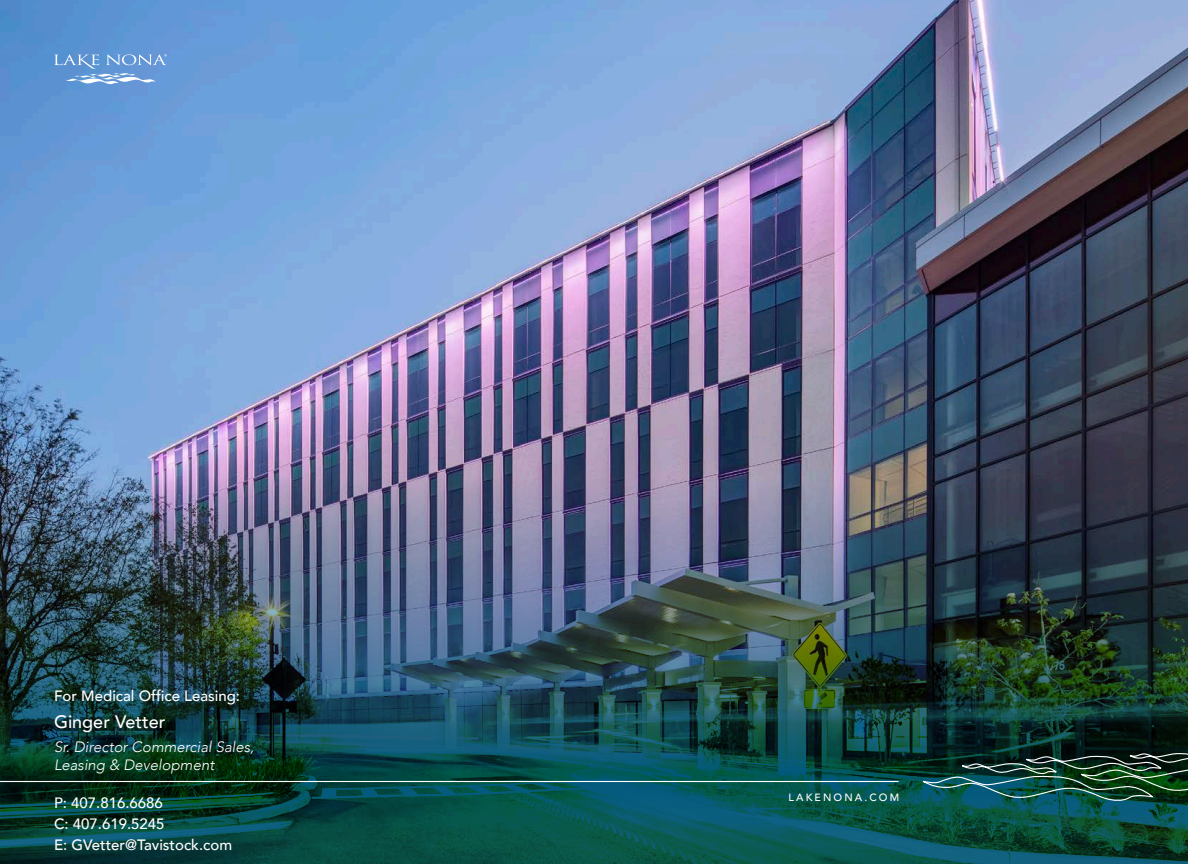
<style>
.page{position:relative;width:1188px;height:864px;background:#fff}
.page>*{position:absolute;margin:0;border:0;box-sizing:border-box;transform-origin:0 0}
.t1{font:500 18px "Avenir";color:#fff}
.t2{font:500 15px "Avenir";color:#fff}
.t3{font:italic 300 15px "Avenir";color:#fff}
.t4{font:500 10.5px "Avenir";letter-spacing:.2em;color:#fff}
</style>
<div class="page">
<img style="left:0;top:0;width:1188px;height:54px">
<img style="left:0;top:54px;width:1188px;height:810px">
<hr style="left:0;top:781px;width:899px;height:1px;background:#fff">
<svg style="left:922px;top:753px;width:266px;height:50px"></svg>
<svg style="left:54px;top:54px;width:113px;height:30px"></svg>
<p class="t2" style="left:54px;top:683px;width:188px">For Medical Office Leasing:</p>
<p class="t1" style="left:54px;top:706px;width:113px">Ginger Vetter</p>
<p class="t3" style="left:54px;top:737px;width:202px">Sr. Director Commercial Sales,</p>
<p class="t3" style="left:54px;top:755px;width:162px">Leasing &amp; Development</p>
<p class="t2" style="left:54px;top:790px;width:110px">P: 407.816.6686</p>
<p class="t2" style="left:54px;top:811px;width:112px">C: 407.619.5245</p>
<p class="t2" style="left:54px;top:832px;width:180px">E: GVetter@Tavistock.com</p>
<p class="t4" style="left:789px;top:788px;width:112px">LAKENONA.COM</p>
</div>
